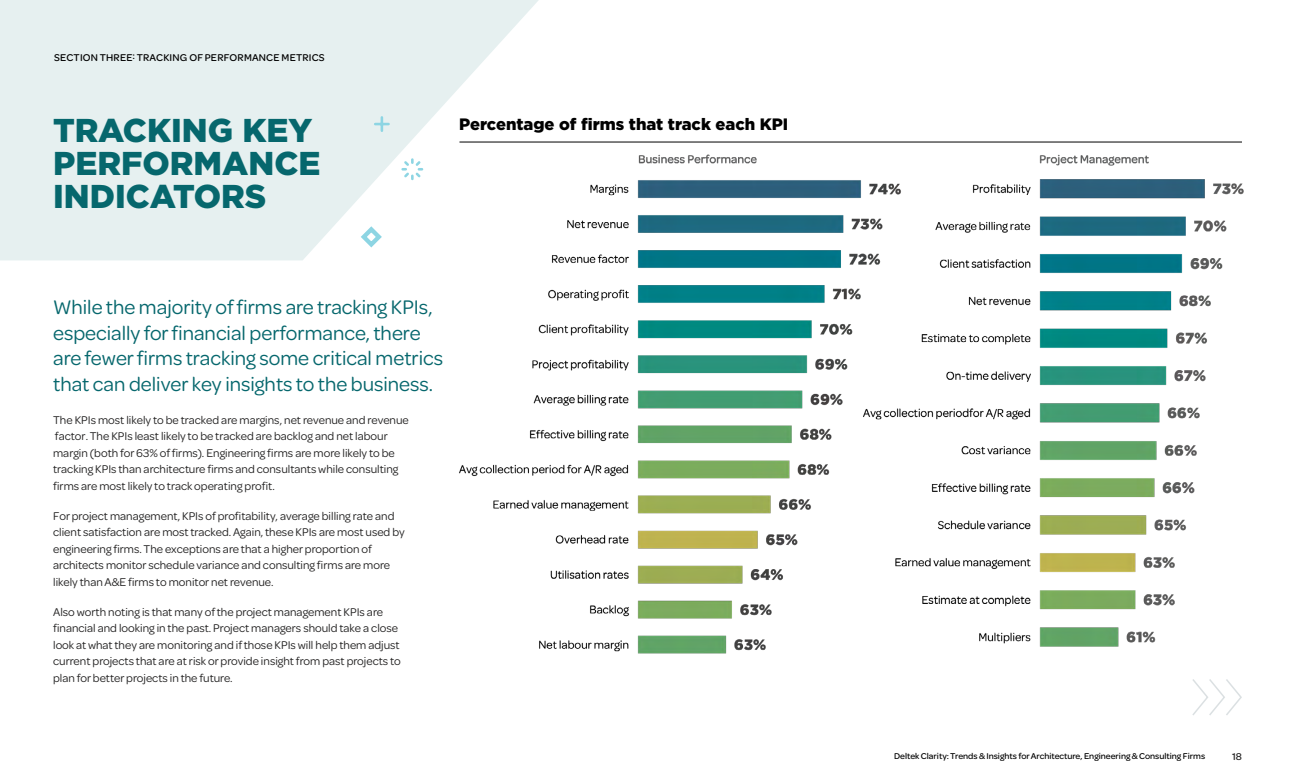
<style>
.page{position:relative;width:1296px;height:783px;background:#fff}
.page>*{position:absolute;margin:0;border:0;box-sizing:border-box;transform-origin:0 0}
.t1{font:900 33px/33px "Gotham";color:#06676d}
.t2{font:21px/25.5px "Omnes";color:#06676d}
.t3{font:900 16.5px "Gotham";color:#000}
.t4{font:12px/16.5px "Omnes";color:#232222}
.t5{font:500 10.5px "Omnes";letter-spacing:.02em;color:#000}
.t6{font:500 10.5px "Omnes";color:#232222}
.t7{font:500 9px "Omnes";color:#000}
</style>
<div class="page">
<svg style="left:0;top:0;width:539px;height:260px;fill:#e6f0f0"></svg>
<img style="left:368px;top:126px;width:876px;height:528px">
<svg style="left:375px;top:117px;width:14px;height:14px"></svg>
<svg style="left:400px;top:157px;width:25px;height:25px"></svg>
<svg style="left:358px;top:223px;width:27px;height:28px"></svg>
<svg style="left:1192px;top:679px;width:50px;height:36px"></svg>
<p class="t5" style="left:54px;top:50px;width:272px">SECTION THREE: TRACKING OF PERFORMANCE METRICS</p>
<h1 class="t1" style="left:53px;top:114px;width:269px">TRACKING KEY<br>PERFORMANCE<br>INDICATORS</h1>
<h3 class="t3" style="left:459px;top:113px;width:331px">Percentage of firms that track each KPI</h3>
<h2 class="t2" style="left:53px;top:294px;width:391px">While the majority of firms are tracking KPIs, especially for financial performance, there are fewer firms tracking some critical metrics that can deliver key insights to the business.</h2>
<p class="t4" style="left:53px;top:411px;width:357px">The KPIs most likely to be tracked are margins, net revenue and revenue factor. The KPIs least likely to be tracked are backlog and net labour margin (both for 63% of firms). Engineering firms are more likely to be tracking KPIs than architecture firms and consultants while consulting firms are most likely to track operating profit.</p>
<p class="t4" style="left:53px;top:507px;width:353px">For project management, KPIs of profitability, average billing rate and client satisfaction are most tracked. Again, these KPIs are most used by engineering firms. The exceptions are that a higher proportion of architects monitor schedule variance and consulting firms are more likely than A&amp;E firms to monitor net revenue.</p>
<p class="t4" style="left:53px;top:603px;width:349px">Also worth noting is that many of the project management KPIs are financial and looking in the past. Project managers should take a close look at what they are monitoring and if those KPIs will help them adjust current projects that are at risk or provide insight from past projects to plan for better projects in the future.</p>
<p class="t7" style="left:894px;top:750px;width:313px">Deltek Clarity: Trends &amp; Insights for Architecture, Engineering &amp; Consulting Firms</p>
<p class="t6" style="left:1232px;top:749px;width:11px">18</p>
</div>
